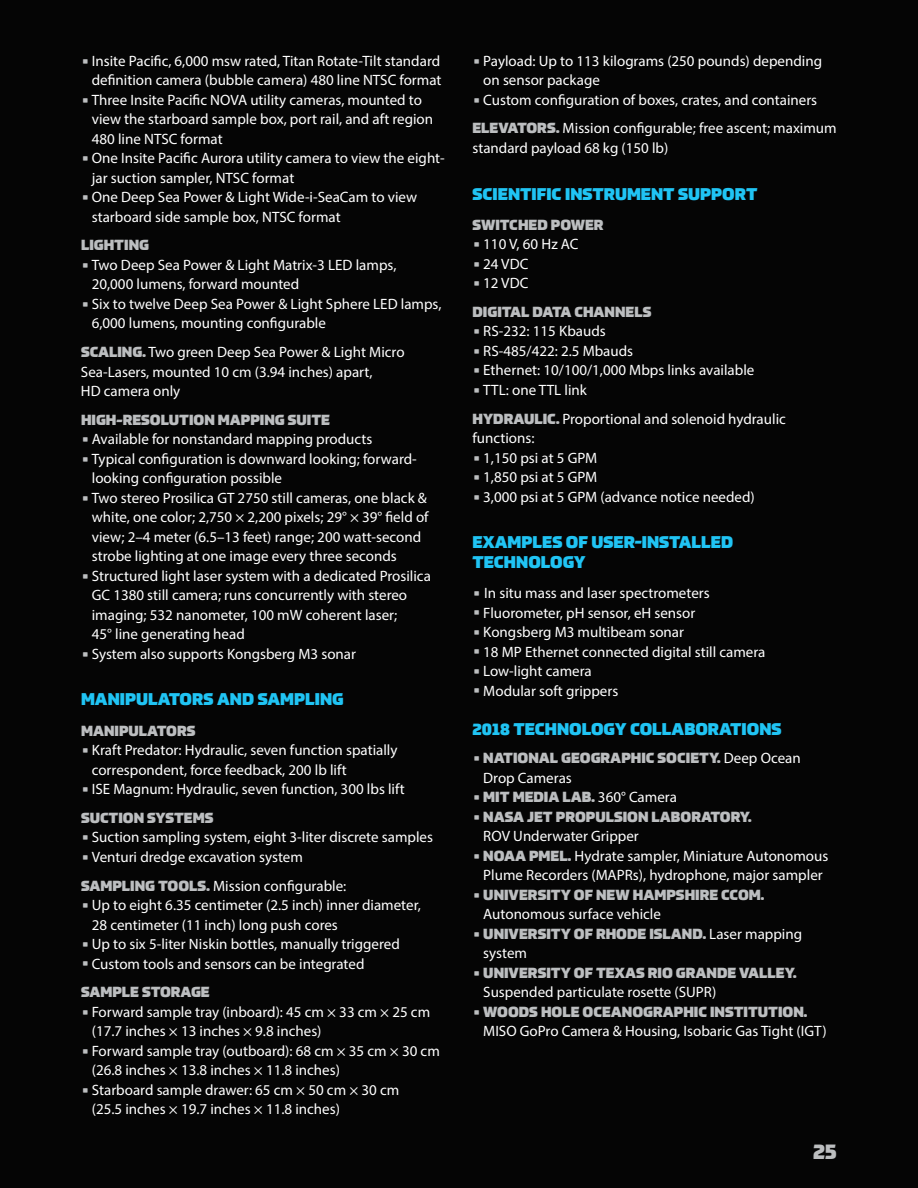
<style>
.page{position:relative;width:918px;height:1188px;background:#050505}
.page>*{position:absolute;margin:0;border:0;box-sizing:border-box;transform-origin:0 0}
.t1{font:900 21px "Prometo";color:#bcbec0}
.t2{font:900 16.5px/19.5px "Prometo";color:#20c4f4}
.t3{font:15px/19.5px "Myriad Pro";color:#fff}
.t4{font:900 14.25px "Prometo";color:#bcbec0}
.s1{font-family:"Outage Cut";font-size:25.5px;color:#bcbec0}
.s2{font-family:"Prometo";font-weight:900;font-size:14.25px;color:#bcbec0}
.s3{font-family:"Outage Cut";font-weight:400;font-size:25.5px}
.s4{font-family:"Myriad Pro";font-weight:400;font-size:15px;color:#fff}
</style>
<div class="page">
<p class="t3" style="left:81px;top:51px;width:362px;text-align:right"><span class="s1">•</span>Insite Pacific, 6,000 msw rated, Titan Rotate-Tilt standard definition camera (bubble camera) 480 line NTSC format</p>
<p class="t3" style="left:92px;top:90px;width:343px;text-indent:-11px"><span class="s1">•</span> Three Insite Pacific NOVA utility cameras, mounted to view the starboard sample box, port rail, and aft region<br>480 line NTSC format</p>
<p class="t3" style="left:92px;top:148px;width:354px;text-indent:-11px"><span class="s1">•</span>One Insite Pacific Aurora utility camera to view the eight&shy;jar suction sampler, NTSC format</p>
<p class="t3" style="left:92px;top:187px;width:327px;text-indent:-11px"><span class="s1">•</span>One Deep Sea Power &amp; Light Wide-i-SeaCam to view starboard side sample box, NTSC format</p>
<p class="t4" style="left:81px;top:236px;width:70px">LIGHTING</p>
<p class="t3" style="left:92px;top:255px;width:306px;text-indent:-11px"><span class="s1">•</span> Two Deep Sea Power &amp; Light Matrix-3 LED lamps,<br>20,000 lumens, forward mounted</p>
<p class="t3" style="left:92px;top:294px;width:351px;text-indent:-11px"><span class="s1">•</span> Six to twelve Deep Sea Power &amp; Light Sphere LED lamps,<br>6,000 lumens, mounting configurable</p>
<p class="t3" style="left:81px;top:342px;width:325px"><span class="s2">SCALING.</span> Two green Deep Sea Power &amp; Light Micro<br>Sea-Lasers, mounted 10 cm (3.94 inches) apart,<br>HD camera only</p>
<p class="t4" style="left:81px;top:411px;width:251px">HIGH-RESOLUTION MAPPING SUITE</p>
<p class="t3" style="left:81px;top:429px;width:293px"><span class="s1">•</span> Available for nonstandard mapping products</p>
<p class="t3" style="left:92px;top:449px;width:327px;text-indent:-11px"><span class="s1">•</span> Typical configuration is downward looking; forward&shy;looking configuration possible</p>
<p class="t3" style="left:92px;top:488px;width:338px;text-indent:-11px"><span class="s1">•</span> Two stereo Prosilica GT 2750 still cameras, one black &amp; white, one color; 2,750 × 2,200 pixels; 29° × 39° field of view; 2–4 meter (6.5–13 feet) range; 200 watt-second strobe lighting at one image every three seconds</p>
<p class="t3" style="left:92px;top:566px;width:341px;text-indent:-11px"><span class="s1">•</span> Structured light laser system with a dedicated Prosilica GC 1380 still camera; runs concurrently with stereo imaging; 532 nanometer, 100 mW coherent laser;<br>45° line generating head</p>
<p class="t3" style="left:81px;top:644px;width:277px"><span class="s1">•</span> System also supports Kongsberg M3 sonar</p>
<p class="t2" style="left:81px;top:690px;width:264px">MANIPULATORS AND SAMPLING</p>
<p class="t4" style="left:81px;top:721px;width:116px">MANIPULATORS</p>
<p class="t3" style="left:92px;top:740px;width:307px;text-indent:-11px"><span class="s1">•</span> Kraft Predator: Hydraulic, seven function spatially correspondent, force feedback, 200 lb lift</p>
<p class="t3" style="left:81px;top:779px;width:325px"><span class="s1">•</span>ISE Magnum: Hydraulic, seven function, 300 lbs lift</p>
<p class="t4" style="left:81px;top:809px;width:134px">SUCTION SYSTEMS</p>
<p class="t3" style="left:81px;top:827px;width:354px"><span class="s1">•</span> Suction sampling system, eight 3-liter discrete samples</p>
<p class="t3" style="left:81px;top:842px;width:267px;line-height:28.7px"><span class="s1">•</span> Venturi dredge excavation system<br><span class="s2">SAMPLING TOOLS.</span> Mission configurable:</p>
<p class="t3" style="left:92px;top:895px;width:331px;text-indent:-11px"><span class="s1">•</span>Up to eight 6.35 centimeter (2.5 inch) inner diameter,<br>28 centimeter (11 inch) long push cores</p>
<p class="t3" style="left:81px;top:934px;width:320px"><span class="s1">•</span>Up to six 5-liter Niskin bottles, manually triggered</p>
<p class="t3" style="left:81px;top:953px;width:285px"><span class="s1">•</span> Custom tools and sensors can be integrated</p>
<p class="t4" style="left:81px;top:983px;width:130px">SAMPLE STORAGE</p>
<p class="t3" style="left:92px;top:1002px;width:340px;text-indent:-11px"><span class="s1">•</span> Forward sample tray (inboard): 45 cm × 33 cm × 25 cm (17.7 inches × 13 inches × 9.8 inches)</p>
<p class="t3" style="left:92px;top:1041px;width:350px;text-indent:-11px"><span class="s1">•</span> Forward sample tray (outboard): 68 cm × 35 cm × 30 cm (26.8 inches × 13.8 inches × 11.8 inches)</p>
<p class="t3" style="left:92px;top:1080px;width:309px;text-indent:-11px"><span class="s1">•</span> Starboard sample drawer: 65 cm × 50 cm × 30 cm (25.5 inches × 19.7 inches × 11.8 inches)</p>
<p class="t3" style="left:483px;top:51px;width:340px;text-indent:-11px"><span class="s1">•</span> Payload: Up to 113 kilograms (250 pounds) depending on sensor package</p>
<p class="t3" style="left:472px;top:85px;width:366px;line-height:28.7px"><span class="s1">•</span> Custom configuration of boxes, crates, and containers<br><span class="s2">ELEVATORS.</span> Mission configurable; free ascent; maximum</p>
<p class="t3" style="left:472px;top:138px;width:197px">standard payload 68 kg (150 lb)</p>
<p class="t2" style="left:472px;top:184px;width:286px">SCIENTIFIC INSTRUMENT SUPPORT</p>
<p class="t4" style="left:472px;top:216px;width:133px">SWITCHED POWER</p>
<p class="t3" style="left:472px;top:234px;width:108px"><span class="s1">•</span> 110 V, 60 Hz AC</p>
<p class="t3" style="left:472px;top:254px;width:57px"><span class="s1">•</span> 24 VDC</p>
<p class="t3" style="left:472px;top:273px;width:57px"><span class="s1">•</span> 12 VDC</p>
<p class="t4" style="left:472px;top:303px;width:180px">DIGITAL DATA CHANNELS</p>
<p class="t3" style="left:472px;top:321px;width:135px"><span class="s1">•</span> RS-232: 115 Kbauds</p>
<p class="t3" style="left:472px;top:341px;width:162px"><span class="s1">•</span> RS-485/422: 2.5 Mbauds</p>
<p class="t3" style="left:472px;top:360px;width:283px"><span class="s1">•</span> Ethernet: 10/100/1,000 Mbps links available</p>
<p class="t3" style="left:472px;top:375px;width:315px;line-height:28.7px"><span class="s1">•</span> TTL: one TTL link<br><span class="s2">HYDRAULIC.</span> Proportional and solenoid hydraulic</p>
<p class="t3" style="left:473px;top:428px;width:63px">functions:</p>
<p class="t3" style="left:472px;top:448px;width:126px"><span class="s1">•</span> 1,150 psi at 5 GPM</p>
<p class="t3" style="left:472px;top:467px;width:126px"><span class="s1">•</span> 1,850 psi at 5 GPM</p>
<p class="t3" style="left:472px;top:487px;width:284px"><span class="s1">•</span> 3,000 psi at 5 GPM (advance notice needed)</p>
<p class="t2" style="left:472px;top:533px;width:262px">EXAMPLES OF USER-INSTALLED<br>TECHNOLOGY</p>
<p class="t3" style="left:472px;top:583px;width:239px"><span class="s1">•</span> In situ mass and laser spectrometers</p>
<p class="t3" style="left:472px;top:602px;width:224px"><span class="s1">•</span> Fluorometer, pH sensor, eH sensor</p>
<p class="t3" style="left:472px;top:622px;width:213px"><span class="s1">•</span> Kongsberg M3 multibeam sonar</p>
<p class="t3" style="left:472px;top:641px;width:295px"><span class="s1">•</span> 18 MP Ethernet connected digital still camera</p>
<p class="t3" style="left:472px;top:661px;width:121px"><span class="s1">•</span> Low-light camera</p>
<p class="t3" style="left:472px;top:680px;width:147px"><span class="s1">•</span> Modular soft grippers</p>
<p class="t2" style="left:472px;top:719px;width:311px">2018 TECHNOLOGY COLLABORATIONS</p>
<p class="t4" style="left:472px;top:749px;width:330px"><span class="s3">•</span> NATIONAL GEOGRAPHIC SOCIETY. <span class="s4">Deep Ocean</span></p>
<p class="t3" style="left:483px;top:768px;width:90px">Drop Cameras</p>
<p class="t4" style="left:472px;top:788px;width:206px"><span class="s3">•</span> MIT MEDIA LAB. <span class="s4">360° Camera</span></p>
<p class="t4" style="left:472px;top:808px;width:281px"><span class="s3">•</span> NASA JET PROPULSION LABORATORY.</p>
<p class="t3" style="left:483px;top:826px;width:157px">ROV Underwater Gripper</p>
<p class="t3" style="left:472px;top:846px;width:357px;text-align:center"><span class="s1">•</span> <span class="s2">NOAA PMEL.</span> Hydrate sampler, Miniature Autonomous<br>Plume Recorders (MAPRs), hydrophone, major sampler</p>
<p class="t4" style="left:472px;top:886px;width:293px"><span class="s3">•</span> UNIVERSITY OF NEW HAMPSHIRE CCOM.</p>
<p class="t3" style="left:483px;top:904px;width:179px">Autonomous surface vehicle</p>
<p class="t4" style="left:472px;top:925px;width:331px"><span class="s3">•</span> UNIVERSITY OF RHODE ISLAND. <span class="s4">Laser mapping</span></p>
<p class="t3" style="left:483px;top:943px;width:45px">system</p>
<p class="t4" style="left:472px;top:964px;width:325px"><span class="s3">•</span> UNIVERSITY OF TEXAS RIO GRANDE VALLEY.</p>
<p class="t3" style="left:483px;top:982px;width:235px">Suspended particulate rosette (SUPR)</p>
<p class="t4" style="left:472px;top:1003px;width:336px"><span class="s3">•</span> WOODS HOLE OCEANOGRAPHIC INSTITUTION.</p>
<p class="t3" style="left:483px;top:1021px;width:345px">MISO GoPro Camera &amp; Housing, Isobaric Gas Tight (IGT)</p>
<h1 class="t1" style="left:813px;top:1138px;width:25px">25</h1>
</div>
